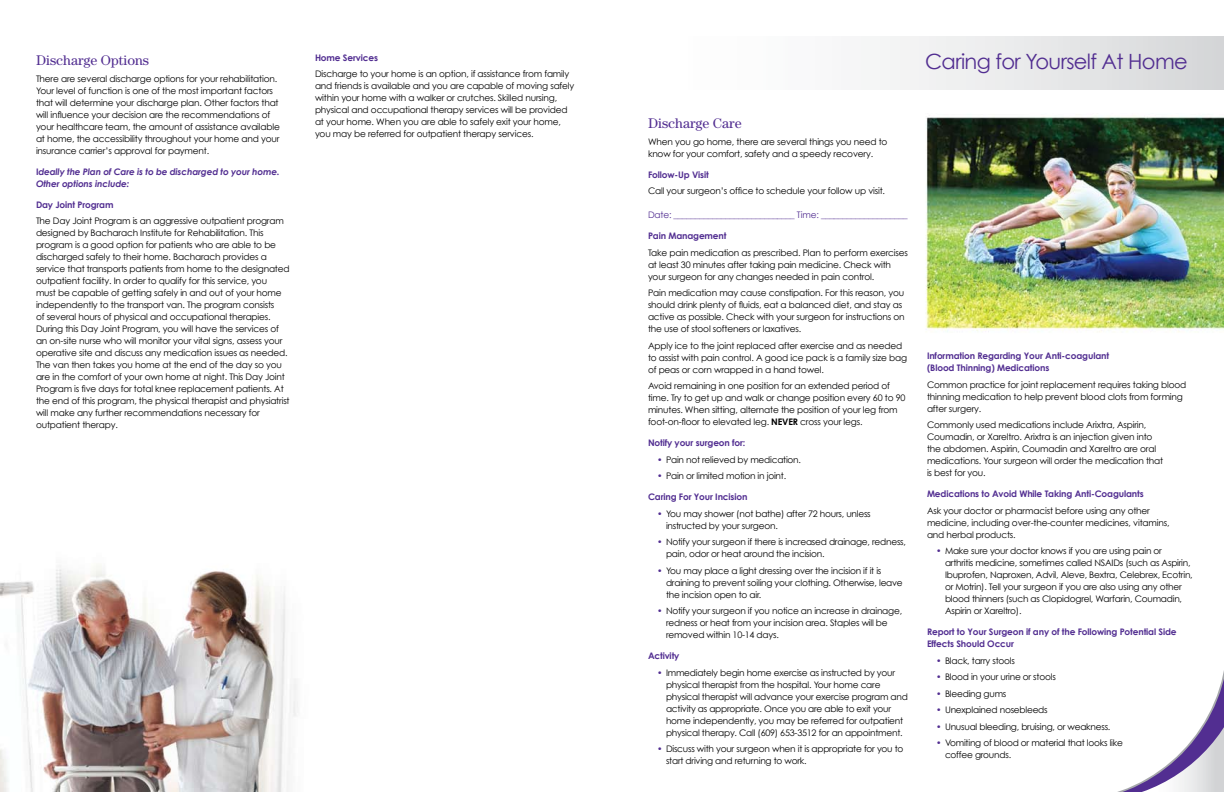
<style>
.page{position:relative;width:1224px;height:792px;background:#fff}
.page>*{position:absolute;margin:0;border:0;box-sizing:border-box;transform-origin:0 0}
.t1{font:21px "Century Gothic";letter-spacing:-.03em;color:#522e91}
.t2{font:14px "Century";color:#522e91}
.t3{font:9px/12px "Century Gothic";letter-spacing:-.02em;color:#000}
.t4{font:700 9px/12px "Century Gothic";letter-spacing:-.015em;color:#522e91}
.t5{font:italic 700 9px/12px "Century Gothic";letter-spacing:-.015em;color:#522e91}
.t6{font:9px "Century Gothic";letter-spacing:-.02em;color:#522e91}
.s1{font-style:normal}
.s2{font-weight:700}
.s3{color:#522e91}
</style>
<div class="page">
<img style="left:0;top:565px;width:298px;height:227px">
<img style="left:925px;top:116px;width:299px;height:216px">
<svg style="left:1117px;top:670px;width:107px;height:122px"></svg>
<div style="left:612px;top:36px;width:612px;height:54px;background:linear-gradient(to right,#fff,#d9dadc)"></div>
<h2 class="t2" style="left:36px;top:52px;width:115px">Discharge Options</h2>
<p class="t3" style="left:36px;top:72px;width:245px">There are several discharge options for your rehabilitation.<br>Your level of function is one of the most important factors that will determine your discharge plan. Other factors that will influence your decision are the recommendations of your healthcare team, the amount of assistance available at home, the accessibility throughout your home and your insurance carrier’s approval for payment.</p>
<p class="t5" style="left:36px;top:165px;width:245px"><span class="s1">I</span>deally the Plan of Care is to be discharged to your home.<br>Other options include:</p>
<p class="t4" style="left:36px;top:198px;width:79px">Day Joint Program</p>
<p class="t3" style="left:36px;top:215px;width:255px">The Day Joint Program is an aggressive outpatient program designed by Bacharach Institute for Rehabilitation. This program is a good option for patients who are able to be discharged safely to their home. Bacharach provides a service that transports patients from home to the designated outpatient facility. In order to qualify for this service, you<br>must be capable of getting safely in and out of your home independently to the transport van. The program consists<br>of several hours of physical and occupational therapies.<br>During this Day Joint Program, you will have the services of an on-site nurse who will monitor your vital signs, assess your operative site and discuss any medication issues as needed.<br>The van then takes you home at the end of the day so you are in the comfort of your own home at night. This Day Joint Program is five days for total knee replacement patients. At the end of this program, the physical therapist and physiatrist will make any further recommendations necessary for outpatient therapy.</p>
<p class="t4" style="left:315px;top:51px;width:64px">Home Services</p>
<p class="t3" style="left:315px;top:68px;width:261px">Discharge to your home is an option, if assistance from family and friends is available and you are capable of moving safely within your home with a walker or crutches. Skilled nursing, physical and occupational therapy services will be provided at your home. When you are able to safely exit your home, you may be referred for outpatient therapy services.</p>
<h2 class="t2" style="left:648px;top:115px;width:95px">Discharge Care</h2>
<p class="t3" style="left:648px;top:135px;width:241px">When you go home, there are several things you need to know for your comfort, safety and a speedy recovery.</p>
<p class="t4" style="left:648px;top:168px;width:62px">Follow-Up Visit</p>
<p class="t3" style="left:648px;top:185px;width:239px">Call your surgeon’s office to schedule your follow up visit.</p>
<p class="t6" style="left:648px;top:210px;width:261px">Date: ____________________________ Time: ____________________</p>
<p class="t4" style="left:648px;top:230px;width:80px">Pain Management</p>
<p class="t3" style="left:648px;top:246px;width:261px">Take pain medication as prescribed. Plan to perform exercises at least 30 minutes after taking pain medicine. Check with your surgeon for any changes needed in pain control.</p>
<p class="t3" style="left:648px;top:287px;width:258px">Pain medication may cause constipation. For this reason, you should drink plenty of fluids, eat a balanced diet, and stay as active as possible. Check with your surgeon for instructions on the use of stool softeners or laxatives.</p>
<p class="t3" style="left:648px;top:339px;width:261px">Apply ice to the joint replaced after exercise and as needed to assist with pain control. A good ice pack is a family size bag of peas or corn wrapped in a hand towel.</p>
<p class="t3" style="left:648px;top:380px;width:259px">Avoid remaining in one position for an extended period of time. Try to get up and walk or change position every 60 to 90 minutes. When sitting, alternate the position of your leg from foot-on-floor to elevated leg. <span class="s2">NEVER</span> cross your legs.</p>
<p class="t4" style="left:648px;top:437px;width:99px">Notify your surgeon for:</p>
<p class="t3" style="left:657px;top:453px;width:146px"><span class="s3">•</span> Pain not relieved by medication.</p>
<p class="t3" style="left:657px;top:470px;width:131px"><span class="s3">•</span> Pain or limited motion in joint.</p>
<p class="t4" style="left:648px;top:491px;width:101px">Caring For Your Incision</p>
<p class="t3" style="left:666px;top:507px;width:206px;text-indent:-9px"><span class="s3">•</span> You may shower (not bathe) after 72 hours, unless instructed by your surgeon.</p>
<p class="t3" style="left:666px;top:536px;width:242px;text-indent:-9px"><span class="s3">•</span> Notify your surgeon if there is increased drainage, redness, pain, odor or heat around the incision.</p>
<p class="t3" style="left:666px;top:564px;width:238px;text-indent:-9px"><span class="s3">•</span> You may place a light dressing over the incision if it is draining to prevent soiling your clothing. Otherwise, leave the incision open to air.</p>
<p class="t3" style="left:666px;top:605px;width:238px;text-indent:-9px"><span class="s3">•</span> Notify your surgeon if you notice an increase in drainage, redness or heat from your incision area. Staples will be removed within 10-14 days.</p>
<p class="t4" style="left:648px;top:650px;width:33px">Activity</p>
<p class="t3" style="left:666px;top:666px;width:243px;text-indent:-9px"><span class="s3">•</span> Immediately begin home exercise as instructed by your physical therapist from the hospital. Your home care physical therapist will advance your exercise program and activity as appropriate. Once you are able to exit your home independently, you may be referred for outpatient physical therapy. Call (609) 653-3512 for an appointment.</p>
<p class="t3" style="left:666px;top:743px;width:239px;text-indent:-9px"><span class="s3">•</span> Discuss with your surgeon when it is appropriate for you to start driving and returning to work.</p>
<h1 class="t1" style="left:925px;top:48px;width:264px">Caring for Yourself At Home</h1>
<p class="t4" style="left:927px;top:350px;width:184px">Information Regarding Your Anti-coagulant (Blood Thinning) Medications</p>
<p class="t3" style="left:927px;top:379px;width:261px">Common practice for joint replacement requires taking blood thinning medication to help prevent blood clots from forming after surgery.</p>
<p class="t3" style="left:927px;top:419px;width:238px">Commonly used medications include Arixtra, Aspirin, Coumadin, or Xareltro. Arixtra is an injection given into the abdomen. Aspirin, Coumadin and Xareltro are oral medications. Your surgeon will order the medication that is best for you.</p>
<p class="t4" style="left:927px;top:488px;width:218px">Medications to Avoid While Taking Anti-Coagulants</p>
<p class="t3" style="left:927px;top:505px;width:244px">Ask your doctor or pharmacist before using any other medicine, including over-the-counter medicines, vitamins, and herbal products.</p>
<p class="t3" style="left:945px;top:545px;width:249px;text-indent:-9px"><span class="s3">•</span> Make sure your doctor knows if you are using pain or<br>arthritis medicine, sometimes called NSAIDs (such as Aspirin, Ibuprofen, Naproxen, Advil, Aleve, Bextra, Celebrex, Ecotrin, or Motrin). Tell your surgeon if you are also using any other blood thinners (such as Clopidogrel, Warfarin, Coumadin, Aspirin or Xareltro).</p>
<p class="t4" style="left:927px;top:626px;width:251px">Report to Your Surgeon if any of the Following Potential Side<br>Effects Should Occur</p>
<p class="t3" style="left:936px;top:654px;width:80px"><span class="s3">•</span> Black, tarry stools</p>
<p class="t3" style="left:936px;top:671px;width:121px"><span class="s3">•</span> Blood in your urine or stools</p>
<p class="t3" style="left:936px;top:687px;width:72px"><span class="s3">•</span> Bleeding gums</p>
<p class="t3" style="left:936px;top:704px;width:113px"><span class="s3">•</span> Unexplained nosebleeds</p>
<p class="t3" style="left:936px;top:720px;width:176px"><span class="s3">•</span> Unusual bleeding, bruising, or weakness.</p>
<p class="t3" style="left:945px;top:737px;width:179px;text-indent:-9px"><span class="s3">•</span> Vomiting of blood or material that looks like coffee grounds.</p>
</div>
